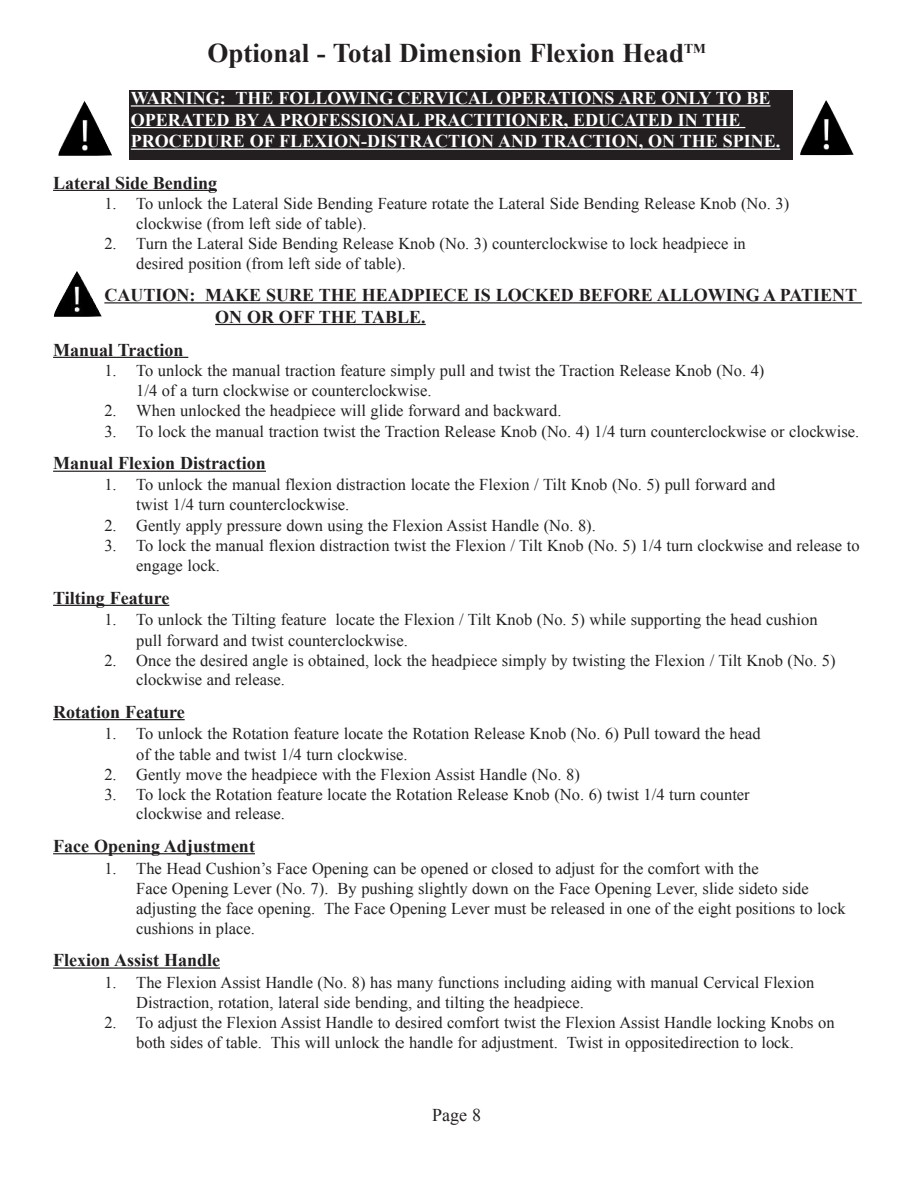
<style>
.page{position:relative;width:918px;height:1188px;background:#fff}
.page>*{position:absolute;margin:0;border:0;box-sizing:border-box;transform-origin:0 0}
.t1{font:700 27px "Times New Roman";color:#231f20}
.t2{font:700 18px/21.6px "Times New Roman";color:#231f20}
.t3{font:700 18px/21.6px "Times New Roman";color:#fff}
.t4{font:18px "Times New Roman";color:#231f20}
.t5{font:16.5px/19.8px "Times New Roman";color:#231f20}
</style>
<div class="page">
<hr style="left:53px;top:190px;width:164px;height:1px;background:#231f20">
<hr style="left:104px;top:302px;width:758px;height:1px;background:#231f20">
<hr style="left:215px;top:324px;width:211px;height:1px;background:#231f20">
<hr style="left:53px;top:357px;width:135px;height:1px;background:#231f20">
<hr style="left:53px;top:471px;width:213px;height:1px;background:#231f20">
<hr style="left:53px;top:605px;width:116px;height:1px;background:#231f20">
<hr style="left:53px;top:719px;width:132px;height:1px;background:#231f20">
<hr style="left:53px;top:853px;width:202px;height:1px;background:#231f20">
<hr style="left:53px;top:967px;width:167px;height:2px;background:#231f20">
<img style="left:54px;top:271px;width:48px;height:46px">
<div style="left:129px;top:90px;width:664px;height:70px;background:#231f20"></div>
<hr style="left:131px;top:105px;width:640px;height:2px;background:#fff">
<hr style="left:131px;top:127px;width:614px;height:1px;background:#fff">
<hr style="left:131px;top:149px;width:649px;height:1px;background:#fff">
<img style="left:58px;top:101px;width:54px;height:55px">
<img style="left:800px;top:100px;width:54px;height:55px">
<h1 class="t1" style="left:207px;top:38px;width:500px">Optional - Total Dimension Flexion Head<sup>TM</sup></h1>
<p class="t3" style="left:131px;top:87px;width:651px">WARNING: THE FOLLOWING CERVICAL OPERATIONS ARE ONLY TO BE<br>OPERATED BY A PROFESSIONAL PRACTITIONER, EDUCATED IN THE<br>PROCEDURE OF FLEXION-DISTRACTION AND TRACTION, ON THE SPINE.</p>
<p class="t2" style="left:53px;top:172px;width:165px">Lateral Side Bending</p>
<p class="t5" style="left:136px;top:194px;width:654px;text-indent:-32px">1. To unlock the Lateral Side Bending Feature rotate the Lateral Side Bending Release Knob (No. 3) clockwise (from left side of table).</p>
<p class="t5" style="left:136px;top:233px;width:611px;text-indent:-32px">2. Turn the Lateral Side Bending Release Knob (No. 3) counterclockwise to lock headpiece in desired position (from left side of table).</p>
<p class="t2" style="left:215px;top:284px;width:644px;text-indent:-111px">CAUTION: MAKE SURE THE HEADPIECE IS LOCKED BEFORE ALLOWING A PATIENT<br>ON OR OFF THE TABLE.</p>
<p class="t2" style="left:53px;top:339px;width:132px">Manual Traction</p>
<p class="t5" style="left:136px;top:361px;width:630px;text-indent:-32px">1. To unlock the manual traction feature simply pull and twist the Traction Release Knob (No. 4)<br>1/4 of a turn clockwise or counterclockwise.</p>
<p class="t5" style="left:104px;top:400px;width:459px">2. When unlocked the headpiece will glide forward and backward.</p>
<p class="t5" style="left:104px;top:421px;width:756px">3. To lock the manual traction twist the Traction Release Knob (No. 4) 1/4 turn counterclockwise or clockwise.</p>
<p class="t2" style="left:53px;top:453px;width:214px">Manual Flexion Distraction</p>
<p class="t5" style="left:136px;top:475px;width:641px;text-indent:-32px">1. To unlock the manual flexion distraction locate the Flexion / Tilt Knob (No. 5) pull forward and twist 1/4 turn counterclockwise.</p>
<p class="t5" style="left:104px;top:515px;width:493px">2. Gently apply pressure down using the Flexion Assist Handle (No. 8).</p>
<p class="t5" style="left:136px;top:536px;width:725px;text-indent:-32px">3. To lock the manual flexion distraction twist the Flexion / Tilt Knob (No. 5) 1/4 turn clockwise and release to engage lock.</p>
<p class="t2" style="left:53px;top:587px;width:118px">Tilting Feature</p>
<p class="t5" style="left:136px;top:609px;width:683px;line-height:20.5px;text-indent:-32px">1. To unlock the Tilting feature locate the Flexion / Tilt Knob (No. 5) while supporting the head cushion pull forward and twist counterclockwise.</p>
<p class="t5" style="left:136px;top:650px;width:701px;text-indent:-32px">2. Once the desired angle is obtained, lock the headpiece simply by twisting the Flexion / Tilt Knob (No. 5) clockwise and release.</p>
<p class="t2" style="left:53px;top:701px;width:133px">Rotation Feature</p>
<p class="t5" style="left:136px;top:724px;width:626px;line-height:20.5px;text-indent:-32px">1. To unlock the Rotation feature locate the Rotation Release Knob (No. 6) Pull toward the head of the table and twist 1/4 turn clockwise.</p>
<p class="t5" style="left:104px;top:764px;width:477px">2. Gently move the headpiece with the Flexion Assist Handle (No. 8)</p>
<p class="t5" style="left:136px;top:784px;width:615px;text-indent:-32px">3. To lock the Rotation feature locate the Rotation Release Knob (No. 6) twist 1/4 turn counter clockwise and release.</p>
<p class="t2" style="left:53px;top:835px;width:203px">Face Opening Adjustment</p>
<p class="t5" style="left:136px;top:858px;width:711px;text-indent:-32px">1. The Head Cushion’s Face Opening can be opened or closed to adjust for the comfort with the<br>Face Opening Lever (No. 7). By pushing slightly down on the Face Opening Lever, slide sideto side adjusting the face opening. The Face Opening Lever must be released in one of the eight positions to lock cushions in place.</p>
<p class="t2" style="left:53px;top:949px;width:168px">Flexion Assist Handle</p>
<p class="t5" style="left:136px;top:972px;width:680px;line-height:20.5px;text-indent:-32px">1. The Flexion Assist Handle (No. 8) has many functions including aiding with manual Cervical Flexion<br>Distraction, rotation, lateral side bending, and tilting the headpiece.</p>
<p class="t5" style="left:104px;top:1013px;width:732px;text-align:center">2. To adjust the Flexion Assist Handle to desired comfort twist the Flexion Assist Handle locking Knobs on both sides of table. This will unlock the handle for adjustment. Twist in oppositedirection to lock.</p>
<p class="t4" style="left:432px;top:1105px;width:50px">Page 8</p>
</div>
